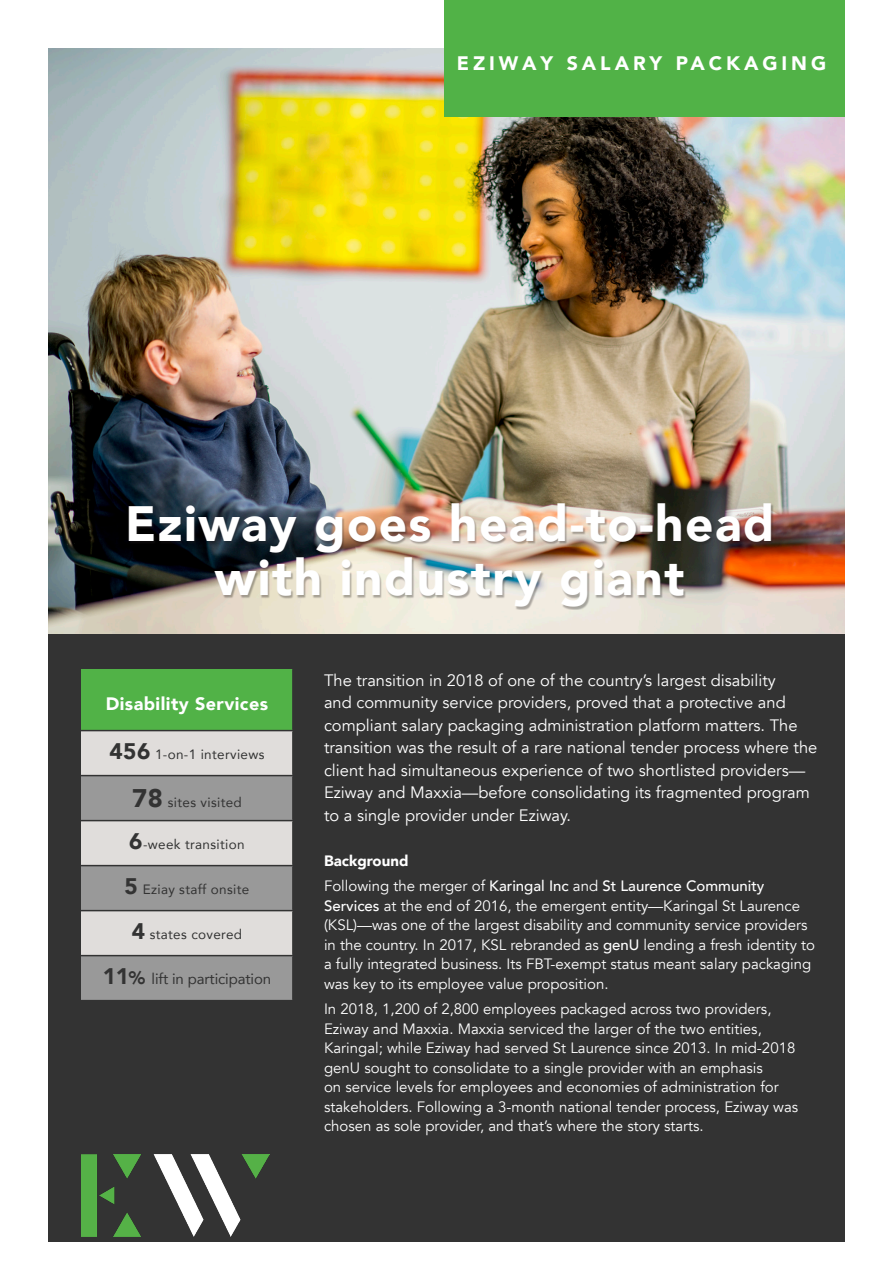
<style>
.page{position:relative;width:893px;height:1263px;background:#fff}
.page>*{position:absolute;margin:0;border:0;box-sizing:border-box;transform-origin:0 0}
.Main_Heading_33pt_Dr{font:900 49.5px/54px "Avenir";letter-spacing:.03em;color:#fff;text-align:center}
.Title_-_13pt{font:900 19.5px "Avenir";letter-spacing:.2em;color:#fff}
.t1{font:900 18px "Avenir";letter-spacing:.025em;color:#fff}
.Body_Text_-_Intro{font:16.5px/22.5px "Avenir";color:#fff}
.Body_Text_-_White{font:15px/19.5px "Avenir";color:#fff}
.Sub-heading_Cover_Te{font:15px "Avenir";letter-spacing:-.01em;color:#333}
.Body_Text_-_Black{font:900 15px "Avenir";color:#fff}
.t2{font:13.5px "Avenir";letter-spacing:.025em;color:#333}
.s1{font-weight:900;font-size:22.5px}
.s2{font-weight:900;font-size:25.5px}
.s3{font-weight:900;font-size:18px}
.s4{font-weight:500}
</style>
<div class="page">
<div style="left:48px;top:634px;width:797px;height:608px;background:#333"></div>
<img style="left:81px;top:1154px;width:189px;height:83px">
<img style="left:48px;top:48px;width:797px;height:586px">
<div style="left:130px;top:504px;width:644px;height:106px;background:#231f20;opacity:.35"></div>
<div style="left:81px;top:669px;width:212px;height:61px;background:#51b247"></div>
<div style="left:81px;top:731px;width:211px;height:44px;background:#e0dddb"></div>
<svg style="left:81px;top:776px;width:211px;height:224px;background:#b3b2b1"></svg>
<hr style="left:292px;top:669px;width:2px;height:61px;background:#333">
<hr style="left:81px;top:820px;width:213px;height:1px;background:#333">
<hr style="left:81px;top:865px;width:213px;height:1px;background:#333">
<hr style="left:81px;top:910px;width:213px;height:1px;background:#333">
<hr style="left:81px;top:955px;width:213px;height:1px;background:#333">
<div style="left:445px;top:0;width:400px;height:116px;background:#51b247"></div>
<p class="Title_-_13pt" style="left:457px;top:46px;width:371px">EZIWAY SALARY PACKAGING</p>
<p class="Main_Heading_33pt_Dr" style="left:125px;top:496px;width:651px">Eziway goes head-to-head with industry giant</p>
<p class="t1" style="left:106px;top:688px;width:164px">Disability Services</p>
<p class="t2" style="left:109px;top:743px;width:157px"><span class="s1">456</span> 1-on-1 interviews</p>
<p class="t2" style="left:132px;top:791px;width:111px"><span class="s2">78</span> sites visited</p>
<p class="t2" style="left:129px;top:833px;width:117px"><span class="s1">6</span>-week transition</p>
<p class="t2" style="left:125px;top:878px;width:126px"><span class="s1">5</span> Eziay staff onsite</p>
<p class="t2" style="left:132px;top:923px;width:112px"><span class="s1">4</span> states covered</p>
<p class="Sub-heading_Cover_Te" style="left:103px;top:967px;width:170px"><span class="s1">11</span><span class="s3">%</span> lift in participation</p>
<p class="Body_Text_-_Intro" style="left:324px;top:669px;width:495px">The transition in 2018 of one of the country’s largest disability<br>and community service providers, proved that a protective and compliant salary packaging administration platform matters. The transition was the result of a rare national tender process where the client had simultaneous experience of two shortlisted providers— Eziway and Maxxia—before consolidating its fragmented program to a single provider under Eziway.</p>
<p class="Body_Text_-_Black" style="left:324px;top:847px;width:86px">Background</p>
<p class="Body_Text_-_White" style="left:324px;top:876px;width:492px">Following the merger of <span class="s4">Karingal Inc</span> and <span class="s4">St Laurence Community Services</span> at the end of 2016, the emergent entity—Karingal St Laurence (KSL)—was one of the largest disability and community service providers in the country. In 2017, KSL rebranded as <span class="s4">genU</span> lending a fresh identity to a fully integrated business. Its FBT-exempt status meant salary packaging was key to its employee value proposition.</p>
<p class="Body_Text_-_White" style="left:324px;top:999px;width:476px">In 2018, 1,200 of 2,800 employees packaged across two providers, Eziway and Maxxia. Maxxia serviced the larger of the two entities, Karingal; while Eziway had served St Laurence since 2013. In mid-2018 genU sought to consolidate to a single provider with an emphasis<br>on service levels for employees and economies of administration for stakeholders. Following a 3-month national tender process, Eziway was chosen as sole provider, and that’s where the story starts.</p>
</div>
